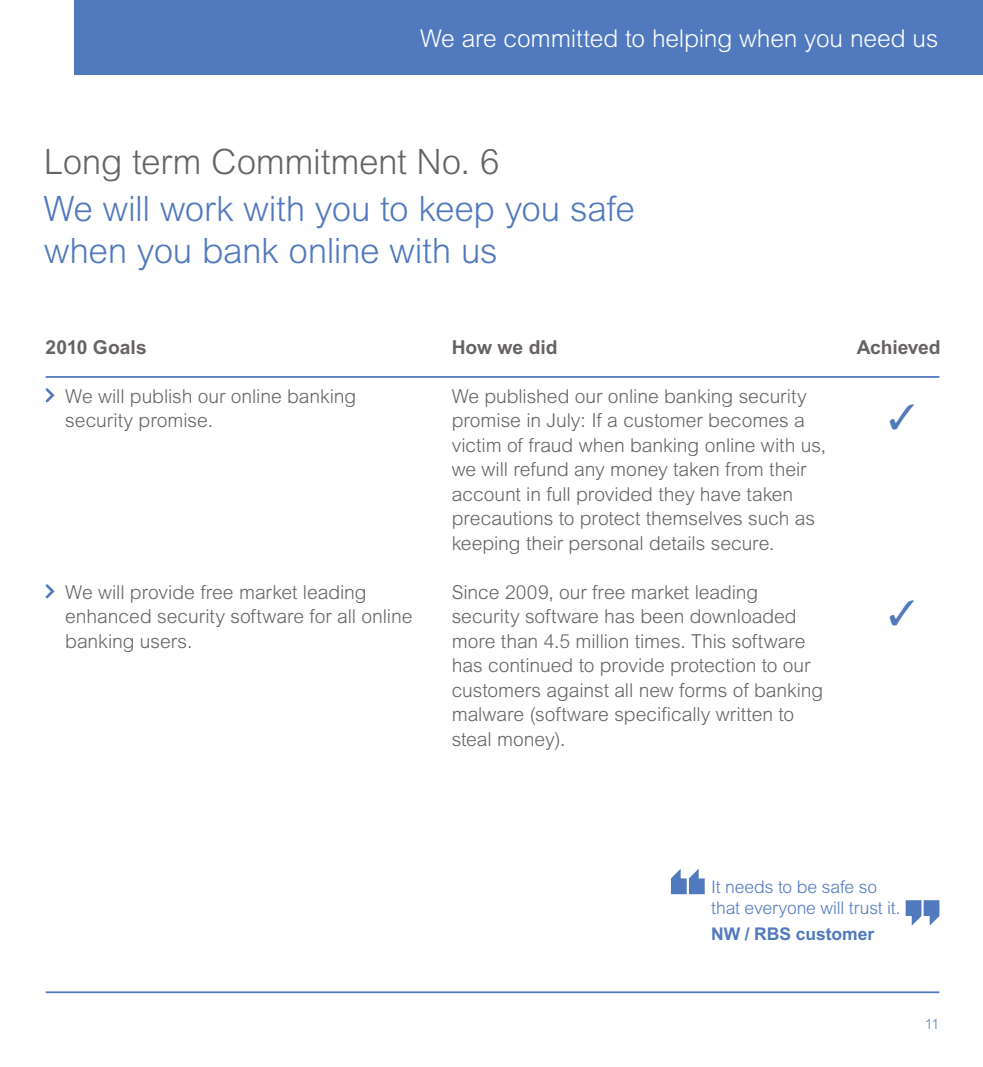
<style>
.page{position:relative;width:983px;height:1067px;background:#fff}
.page>*{position:absolute;margin:0;border:0;box-sizing:border-box;transform-origin:0 0}
.t1{font:300 35px/42px "Arial MT Std";letter-spacing:-.01em;color:#5179bd}
.t2{font:300 35px "Arial MT Std";letter-spacing:-.01em;color:#676363}
.t3{font:300 24.5px "Arial MT Std";letter-spacing:-.01em;color:#fff}
.t4{font:300 19.25px/24.5px "Arial MT Std";letter-spacing:-.005em;color:#676363}
.t5{font:700 19.25px "Arial MT Std";letter-spacing:-.005em;color:#676363}
.t6{font:300 17.5px/21px "Arial MT Std";letter-spacing:-.01em;color:#5179bd}
.t7{font:700 17.5px "Arial MT Std";color:#5179bd}
.t8{font:300 14px "Arial MT Std";color:#5179bd}
</style>
<div class="page">
<hr style="left:46px;top:991px;width:893px;height:2px;background:#5179bd">
<hr style="left:46px;top:376px;width:893px;height:2px;background:#5179bd">
<div style="left:74px;top:0;width:908px;height:74px;background:#5179bd"></div>
<svg style="left:45px;top:388px;width:10px;height:15px"></svg>
<svg style="left:45px;top:584px;width:10px;height:15px"></svg>
<svg style="left:671px;top:869px;width:33px;height:25px"></svg>
<svg style="left:905px;top:900px;width:34px;height:26px"></svg>
<p class="t3" style="left:420px;top:25px;width:519px">We are committed to helping when you need us</p>
<h1 class="t2" style="left:44px;top:142px;width:457px">Long term Commitment No. 6</h1>
<h1 class="t1" style="left:43px;top:189px;width:592px">We will work with you to keep you safe when you bank online with us</h1>
<p class="t5" style="left:46px;top:335px;width:103px">2010 Goals</p>
<p class="t4" style="left:65px;top:384px;width:292px">We will publish our online banking security promise.</p>
<p class="t4" style="left:65px;top:580px;width:348px">We will provide free market leading enhanced security software for all online banking users.</p>
<p class="t5" style="left:451px;top:335px;width:107px">How we did</p>
<p class="t4" style="left:451px;top:384px;width:376px">We published our online banking security promise in July: If a customer becomes a victim of fraud when banking online with us, we will refund any money taken from their account in full provided they have taken precautions to protect themselves such as keeping their personal details secure.</p>
<p class="t4" style="left:451px;top:580px;width:373px">Since 2009, our free market leading security software has been downloaded more than 4.5 million times. This software has continued to provide protection to our customers against all new forms of banking malware (software specifically written to steal money).</p>
<p class="t5" style="left:856px;top:335px;width:85px">Achieved</p>
<p class="t6" style="left:711px;top:877px;width:191px">It needs to be safe so that everyone will trust it.</p>
<p class="t7" style="left:711px;top:923px;width:164px">NW / RBS customer</p>
<p class="t8" style="left:924px;top:1016px;width:16px">11</p>
</div>
